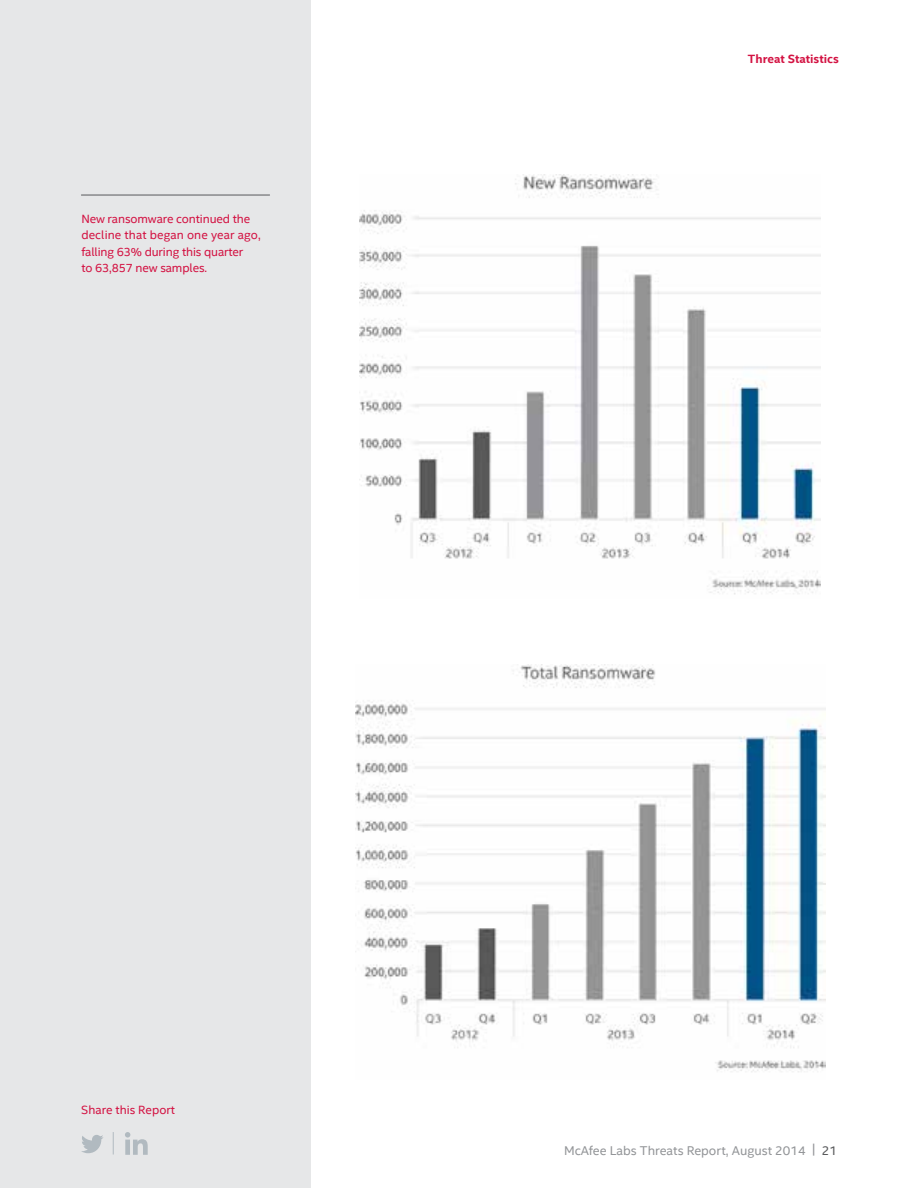
<style>
.page{position:relative;width:918px;height:1188px;background:#fff}
.page>*{position:absolute;margin:0;border:0;box-sizing:border-box;transform-origin:0 0}
.t1{font:12.75px "Intel Clear";color:#939598}
.t2{font:12px/16.5px "Intel Clear";letter-spacing:-.01em;color:#d31242}
.t3{font:700 12px "Intel Clear";color:#d31242}
.s1{color:#58595b}
</style>
<div class="page">
<div style="left:0;top:0;width:310px;height:1188px;background:#e6e7e8"></div>
<hr style="left:81px;top:195px;width:189px;height:1px;background:#58595b">
<img style="left:360px;top:175px;width:461px;height:420px">
<img style="left:355px;top:664px;width:470px;height:408px">
<svg style="left:81px;top:1135px;width:22px;height:18px"></svg>
<svg style="left:113px;top:1132px;width:1px;height:23px"></svg>
<svg style="left:125px;top:1132px;width:23px;height:23px"></svg>
<p class="t2" style="left:81px;top:211px;width:181px">New ransomware continued the decline that began one year ago, falling 63% during this quarter<br>to 63,857 new samples.</p>
<p class="t3" style="left:748px;top:52px;width:92px">Threat Statistics</p>
<p class="t2" style="left:81px;top:1102px;width:95px">Share this Report</p>
<p class="t1" style="left:564px;top:1143px;width:274px">McAfee Labs Threats Report, August 2014 | <span class="s1">21</span></p>
</div>
